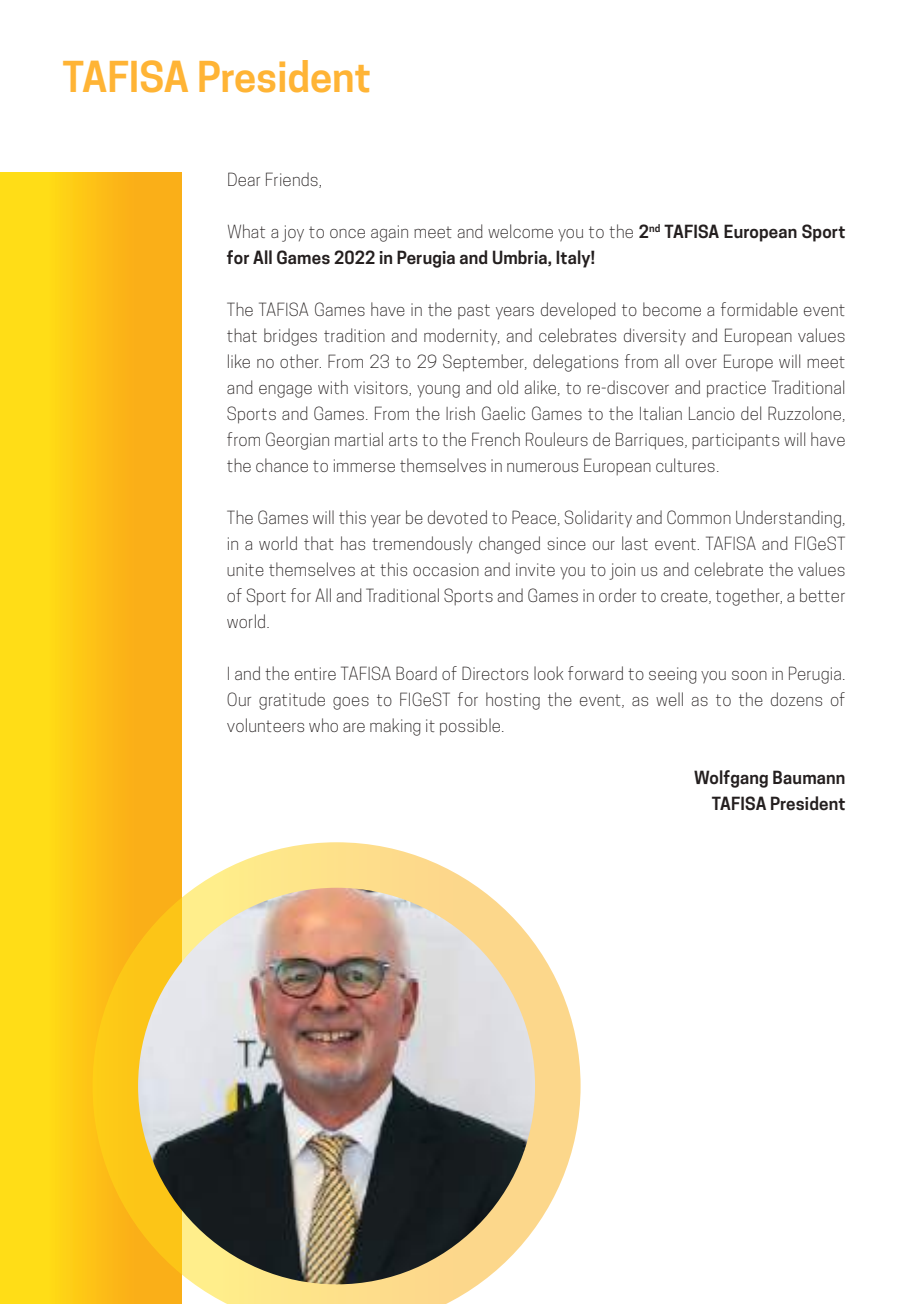
<style>
.page{position:relative;width:908px;height:1304px;background:#fff}
.page>*{position:absolute;margin:0;border:0;box-sizing:border-box;transform-origin:0 0}
.t1{font:600 40px "Cooper Hewitt";color:#ffb435}
.t2{font:300 17px/26px "Cooper Hewitt";letter-spacing:.01em;color:#241f1f;text-align:justify}
.t3{font:600 17px/26px "Cooper Hewitt";letter-spacing:.01em;color:#241f1f}
.s1{font-weight:300}
</style>
<div class="page">
<div style="left:0;top:173px;width:181px;height:1131px;background:linear-gradient(to right,#ffe516,#f9a518)"></div>
<svg style="left:92px;top:842px;width:488px;height:462px"></svg>
<img style="left:138px;top:888px;width:397px;height:396px;border-radius:198px">
<h1 class="t1" style="left:62px;top:54px;width:310px">TAFISA President</h1>
<p class="t2" style="left:227px;top:166px;width:97px">Dear Friends,</p>
<p class="t3" style="left:227px;top:218px;width:619px"><span class="s1">What a joy to once again meet and welcome you to the</span> 2<sup>nd</sup> TAFISA European Sport for All Games 2022 in Perugia and Umbria, Italy!</p>
<p class="t2" style="left:227px;top:296px;width:620px">The TAFISA Games have in the past years developed to become a formidable event that bridges tradition and modernity, and celebrates diversity and European values like no other. From 23 to 29 September, delegations from all over Europe will meet and engage with visitors, young and old alike, to re-discover and practice Traditional Sports and Games. From the Irish Gaelic Games to the Italian Lancio del Ruzzolone, from Georgian martial arts to the French Rouleurs de Barriques, participants will have the chance to immerse themselves in numerous European cultures.</p>
<p class="t2" style="left:227px;top:504px;width:620px">The Games will this year be devoted to Peace, Solidarity and Common Understanding, in a world that has tremendously changed since our last event. TAFISA and FIGeST unite themselves at this occasion and invite you to join us and celebrate the values of Sport for All and Traditional Sports and Games in order to create, together, a better world.</p>
<p class="t2" style="left:227px;top:660px;width:619px">I and the entire TAFISA Board of Directors look forward to seeing you soon in Perugia.<br>Our gratitude goes to FIGeST for hosting the event, as well as to the dozens of volunteers who are making it possible.</p>
<p class="t3" style="left:693px;top:764px;width:153px;text-align:right">Wolfgang Baumann<br>TAFISA President</p>
</div>
